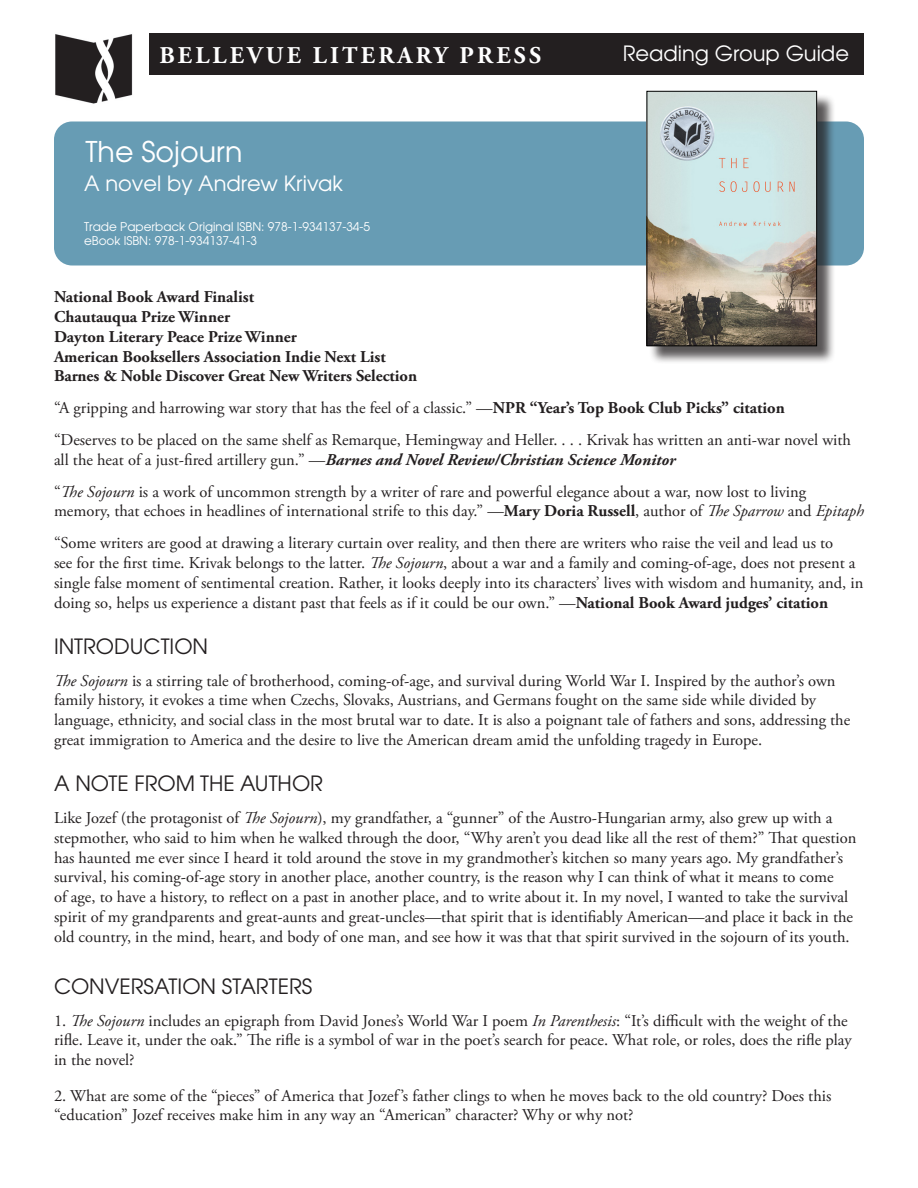
<style>
.page{position:relative;width:918px;height:1188px;background:#fff}
.page>*{position:absolute;margin:0;border:0;box-sizing:border-box;transform-origin:0 0}
.t1{font:28.5px "Avant Garde";color:#fff}
.t2{font:700 24px "Adobe Garamond Pro";letter-spacing:.135em;color:#fff}
.t3{font:21px "Avant Garde";color:#231f20}
.t4{font:21px "Avant Garde";color:#fff}
.t5{font:16.5px/19.8px "Adobe Garamond Pro";color:#231f20}
.t6{font:700 16.5px "Adobe Garamond Pro";color:#231f20}
.t7{font:12px/13.5px "Avant Garde";color:#fff}
.s1{font-weight:700}
.s2{font-weight:700;font-style:italic}
.s3{font-style:italic}
</style>
<div class="page">
<div style="left:54px;top:122px;width:810px;height:144px;background:#679cb4;border-radius:18px"></div>
<div style="left:649px;top:93px;width:186px;height:271px;background:#231f20;opacity:.75"></div>
<img style="left:649px;top:93px;width:166px;height:251px">
<div style="left:647px;top:91px;width:170px;height:255px;border:1px solid #000"></div>
<img style="left:55px;top:33px;width:95px;height:71px">
<div style="left:150px;top:33px;width:714px;height:42px;background:#231f20"></div>
<p class="t2" style="left:159px;top:41px;width:383px">BELLEVUE LITERARY PRESS</p>
<p class="t4" style="left:623px;top:40px;width:228px">Reading Group Guide</p>
<p class="t1" style="left:86px;top:134px;width:159px">The Sojourn</p>
<p class="t4" style="left:84px;top:170px;width:260px">A novel by Andrew Krivak</p>
<p class="t7" style="left:84px;top:220px;width:288px">Trade Paperback Original ISBN: 978-1-934137-34-5 eBook ISBN: 978-1-934137-41-3</p>
<p class="t6" style="left:54px;top:287px;width:202px">National Book Award Finalist</p>
<p class="t6" style="left:54px;top:307px;width:178px">Chautauqua Prize Winner</p>
<p class="t6" style="left:54px;top:327px;width:244px">Dayton Literary Peace Prize Winner</p>
<p class="t6" style="left:54px;top:347px;width:333px">American Booksellers Association Indie Next List</p>
<p class="t6" style="left:54px;top:367px;width:365px">Barnes &amp; Noble Discover Great New Writers Selection</p>
<p class="t5" style="left:54px;top:399px;width:732px">“A gripping and harrowing war story that has the feel of a classic.” —<span class="s1">NPR “Year’s Top Book Club Picks” citation</span></p>
<p class="t5" style="left:54px;top:430px;width:799px">“Deserves to be placed on the same shelf as Remarque, Hemingway and Heller. . . . Krivak has written an anti-war novel with all the heat of a just-fired artillery gun.” —<span class="s2">Barnes and Novel Review/Christian Science Monitor</span></p>
<p class="t5" style="left:54px;top:482px;width:812px">“<span class="s3">The Sojourn</span> is a work of uncommon strength by a writer of rare and powerful elegance about a war, now lost to living memory, that echoes in headlines of international strife to this day.” —<span class="s1">Mary Doria Russell</span>, author of <span class="s3">The Sparrow</span> and <span class="s3">Epitaph</span></p>
<p class="t5" style="left:54px;top:534px;width:811px">“Some writers are good at drawing a literary curtain over reality, and then there are writers who raise the veil and lead us to<br>see for the first time. Krivak belongs to the latter. <span class="s3">The Sojourn</span>, about a war and a family and coming-of-age, does not present a single false moment of sentimental creation. Rather, it looks deeply into its characters’ lives with wisdom and humanity, and, in doing so, helps us experience a distant past that feels as if it could be our own.” —<span class="s1">National Book Award judges’ citation</span></p>
<p class="t3" style="left:54px;top:633px;width:156px">INTRODUCTION</p>
<p class="t5" style="left:54px;top:671px;width:798px"><span class="s3">The Sojourn</span> is a stirring tale of brotherhood, coming-of-age, and survival during World War I. Inspired by the author’s own family history, it evokes a time when Czechs, Slovaks, Austrians, and Germans fought on the same side while divided by language, ethnicity, and social class in the most brutal war to date. It is also a poignant tale of fathers and sons, addressing the great immigration to America and the desire to live the American dream amid the unfolding tragedy in Europe.</p>
<p class="t3" style="left:54px;top:770px;width:271px">A NOTE FROM THE AUTHOR</p>
<p class="t5" style="left:54px;top:808px;width:804px">Like Jozef (the protagonist of <span class="s3">The Sojourn</span>), my grandfather, a “gunner” of the Austro-Hungarian army, also grew up with a stepmother, who said to him when he walked through the door, “Why aren’t you dead like all the rest of them?” That question has haunted me ever since I heard it told around the stove in my grandmother’s kitchen so many years ago. My grandfather’s survival, his coming-of-age story in another place, another country, is the reason why I can think of what it means to come<br>of age, to have a history, to reflect on a past in another place, and to write about it. In my novel, I wanted to take the survival spirit of my grandparents and great-aunts and great-uncles—that spirit that is identifiably American—and place it back in the old country, in the mind, heart, and body of one man, and see how it was that that spirit survived in the sojourn of its youth.</p>
<p class="t3" style="left:54px;top:974px;width:260px">CONVERSATION STARTERS</p>
<p class="t5" style="left:54px;top:1011px;width:799px">1. <span class="s3">The Sojourn</span> includes an epigraph from David Jones’s World War I poem <span class="s3">In Parenthesis</span>: “It’s difficult with the weight of the rifle. Leave it, under the oak.” The rifle is a symbol of war in the poet’s search for peace. What role, or roles, does the rifle play in the novel?</p>
<p class="t5" style="left:54px;top:1086px;width:779px">2. What are some of the “pieces” of America that Jozef’s father clings to when he moves back to the old country? Does this “education” Jozef receives make him in any way an “American” character? Why or why not?</p>
</div>
